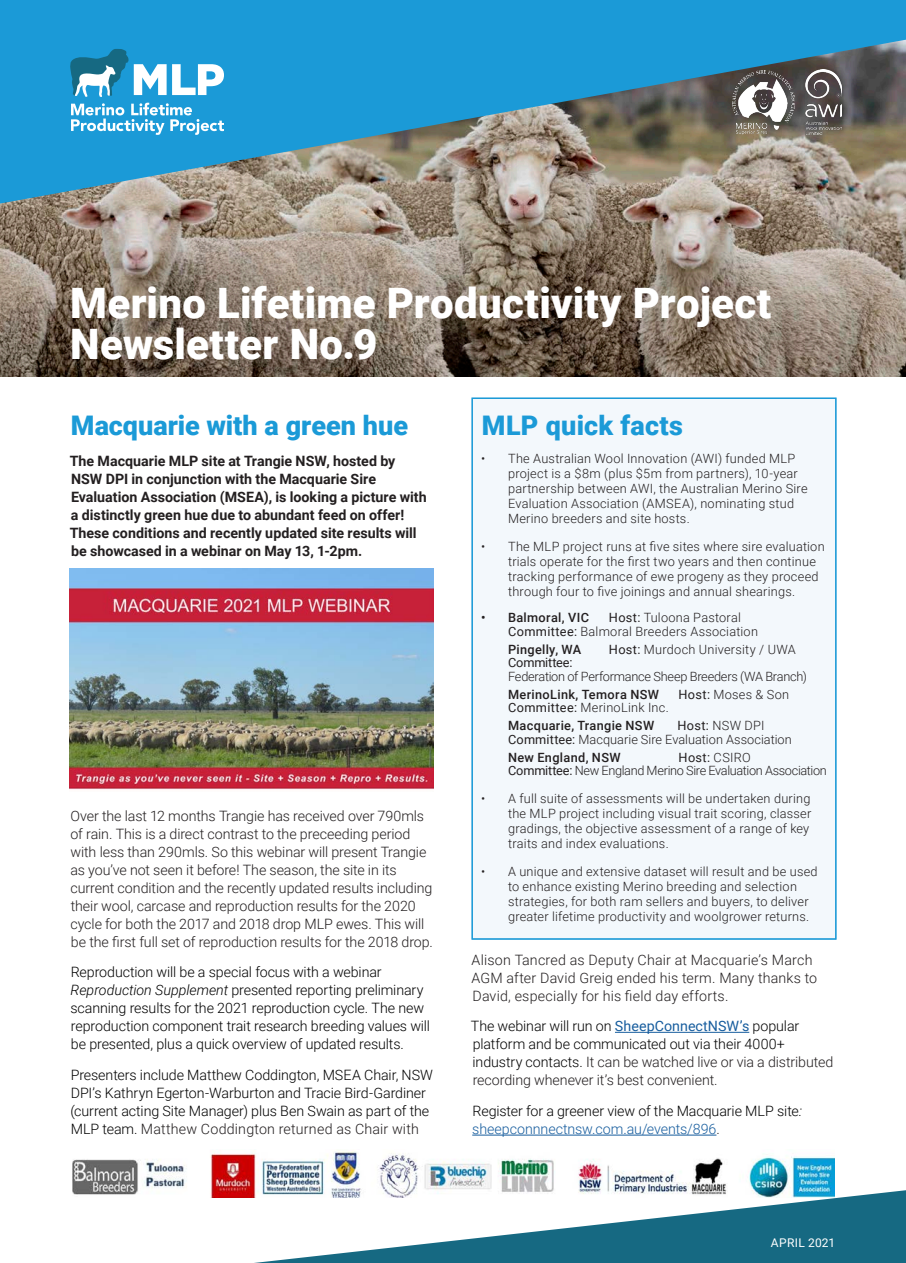
<style>
.page{position:relative;width:906px;height:1263px;background:#fff}
.page>*{position:absolute;margin:0;border:0;box-sizing:border-box;transform-origin:0 0}
.t1{font:900 42px/40.5px "Roboto";letter-spacing:.005em;color:#fff}
.Heading{font:900 27px "Roboto";letter-spacing:.005em;color:#1b9ad7}
.Heading-2{font:300 14.25px/18px "Roboto";letter-spacing:-.005em;color:#000}
.Heading-3{font:300 14.25px/18px "Roboto";letter-spacing:-.005em;color:#231f20}
.Heading-4{font:700 14.25px/18px "Roboto";color:#231f20}
.Heading-5{font:300 14.25px/18px "Roboto";letter-spacing:.015em;color:#231f20}
.t2{font:300 12.75px/15px "Roboto";letter-spacing:.015em;color:#231f20}
.t3{font:500 12.75px/18px "Roboto";letter-spacing:.025em;color:#231f20}
.t4{font:300 12.75px/13.5px "Roboto";letter-spacing:-.03em;color:#231f20}
.t5{font:300 12.75px/13.5px "Roboto";letter-spacing:-.02em;color:#231f20}
.t6{font:12px "Roboto";letter-spacing:.035em;color:#fff}
.s1{font-style:italic}
.s2{color:#231f20}
.s3{font-weight:400}
.s4{font-weight:300}
.s5{font-weight:400;color:#175d9e}
.s6{color:#175d9e}
</style>
<div class="page">
<svg style="left:254px;top:1190px;width:652px;height:73px;fill:#166982"></svg>
<img style="left:0;top:204px;width:906px;height:172px">
<svg style="left:0;top:0;width:906px;height:204px;background:#4c92b0"></svg>
<svg style="left:71px;top:103px;width:153px;height:32px"></svg>
<svg style="left:70px;top:49px;width:154px;height:48px"></svg>
<div style="left:474px;top:398px;width:362px;height:541px;background:#f3f8fc"></div>
<img style="left:733px;top:71px;width:61px;height:64px">
<img style="left:805px;top:69px;width:36px;height:66px">
<div style="left:64px;top:1146px;width:234px;height:84px;background:#fff"></div>
<img style="left:72px;top:1151px;width:763px;height:46px">
<hr style="left:615px;top:1032px;width:134px;height:1px;background:#175d9e">
<hr style="left:472px;top:1135px;width:244px;height:1px;background:#175d9e">
<img style="left:70px;top:569px;width:364px;height:221px">
<p class="t1" style="left:70px;top:282px;width:702px">Merino Lifetime Productivity Project<br>Newsletter No.9</p>
<p class="Heading" style="left:71px;top:407px;width:339px">Macquarie with a green hue</p>
<p class="Heading-4" style="left:70px;top:451px;width:358px">The Macquarie MLP site at Trangie NSW, hosted by NSW DPI in conjunction with the Macquarie Sire Evaluation Association (MSEA), is looking a picture with a distinctly green hue due to abundant feed on offer!<br>These conditions and recently updated site results will be showcased in a webinar on May 13, 1-2pm.</p>
<p class="Heading-3" style="left:70px;top:806px;width:364px">Over the last 12 months Trangie has received over 790mls of rain. This is a direct contrast to the preceeding period with less than 290mls. So this webinar will present Trangie as you’ve not seen it before! The season, the site in its current condition and the recently updated results including their wool, carcase and reproduction results for the 2020 cycle for both the 2017 and 2018 drop MLP ewes. This will be the first full set of reproduction results for the 2018 drop.</p>
<p class="Heading-2" style="left:70px;top:963px;width:361px">Reproduction will be a special focus with a webinar <span class="s1">Reproduction Supplement</span> presented reporting preliminary scanning results for the 2021 reproduction cycle. The new reproduction component trait research breeding values will be presented, plus a quick overview of updated results.</p>
<p class="Heading-2" style="left:70px;top:1065px;width:364px">Presenters include Matthew Coddington, MSEA Chair, NSW DPI’s Kathryn Egerton-Warburton and Tracie Bird-Gardiner (current acting Site Manager) plus Ben Swain as part of the MLP team. <span class="s2">Matthew Coddington returned as Chair with</span></p>
<p class="Heading" style="left:482px;top:407px;width:203px">MLP quick facts</p>
<p class="t2" style="left:508px;top:451px;width:301px;text-indent:-27px">• The Australian Wool Innovation (AWI) funded MLP project is a $8m (plus $5m from partners), 10-year partnership between AWI, the Australian Merino Sire Evaluation Association (AMSEA), nominating stud Merino breeders and site hosts.</p>
<p class="t2" style="left:508px;top:538px;width:318px;text-indent:-27px">• The MLP project runs at five sites where sire evaluation trials operate for the first two years and then continue tracking performance of ewe progeny as they proceed through four to five joinings and annual shearings.</p>
<p class="t3" style="left:481px;top:608px;width:109px">• Balmoral, VIC</p>
<p class="t2" style="left:508px;top:610px;width:251px;line-height:13.5px;text-indent:101px"><span class="s3">Host:</span> Tuloona Pastoral<br><span class="s3">Committee:</span> Balmoral Breeders Association</p>
<p class="t3" style="left:508px;top:640px;width:75px">Pingelly, WA</p>
<p class="t2" style="left:609px;top:641px;width:188px"><span class="s3">Host:</span> Murdoch University / UWA</p>
<p class="t5" style="left:508px;top:655px;width:300px"><span class="s3">Committee:<br></span>Federation of Performance Sheep Breeders (WA Branch)</p>
<p class="t3" style="left:508px;top:685px;width:152px">MerinoLink, Temora NSW</p>
<p class="t2" style="left:678px;top:686px;width:112px"><span class="s3">Host:</span> Moses &amp; Son</p>
<p class="t3" style="left:508px;top:698px;width:162px"><span class="s3">Committee:</span> <span class="s4">MerinoLink Inc.<br></span>Macquarie, Trangie NSW</p>
<p class="t2" style="left:508px;top:718px;width:285px;line-height:13.5px;text-indent:169px"><span class="s3">Host:</span> NSW DPI<br><span class="s3">Committee:</span> Macquarie Sire Evaluation Association</p>
<p class="t3" style="left:508px;top:748px;width:114px">New England, NSW</p>
<p class="t4" style="left:508px;top:750px;width:320px;text-indent:171px"><span class="s3">Host:</span> CSIRO<br><span class="s3">Committee:</span> New England Merino Sire Evaluation Association</p>
<p class="t2" style="left:508px;top:790px;width:305px;text-indent:-27px">• A full suite of assessments will be undertaken during the MLP project including visual trait scoring, classer gradings, the objective assessment of a range of key traits and index evaluations.</p>
<p class="t2" style="left:508px;top:863px;width:311px;text-indent:-27px">• A unique and extensive dataset will result and be used to enhance existing Merino breeding and selection strategies, for both ram sellers and buyers, to deliver greater lifetime productivity and woolgrower returns.</p>
<p class="Heading-5" style="left:471px;top:950px;width:347px">Alison Tancred as Deputy Chair at Macquarie’s March<br>AGM after David Greig ended his term. Many thanks to<br>David, especially for his field day efforts.</p>
<p class="Heading-2" style="left:471px;top:1017px;width:364px">The webinar will run on <span class="s5">SheepConnectNSW’s</span> popular platform and be communicated out via their 4000+ industry contacts. <span class="s2">It can be watched live or via a distributed recording whenever it’s best convenient.</span></p>
<p class="Heading-2" style="left:472px;top:1101px;width:331px">Register for a greener view of the Macquarie MLP site<span class="s1">: </span><span class="s6">sheepconnnectnsw.com.au/events/896</span><span class="s2">.</span></p>
<p class="t6" style="left:771px;top:1234px;width:66px">APRIL 2021</p>
</div>
